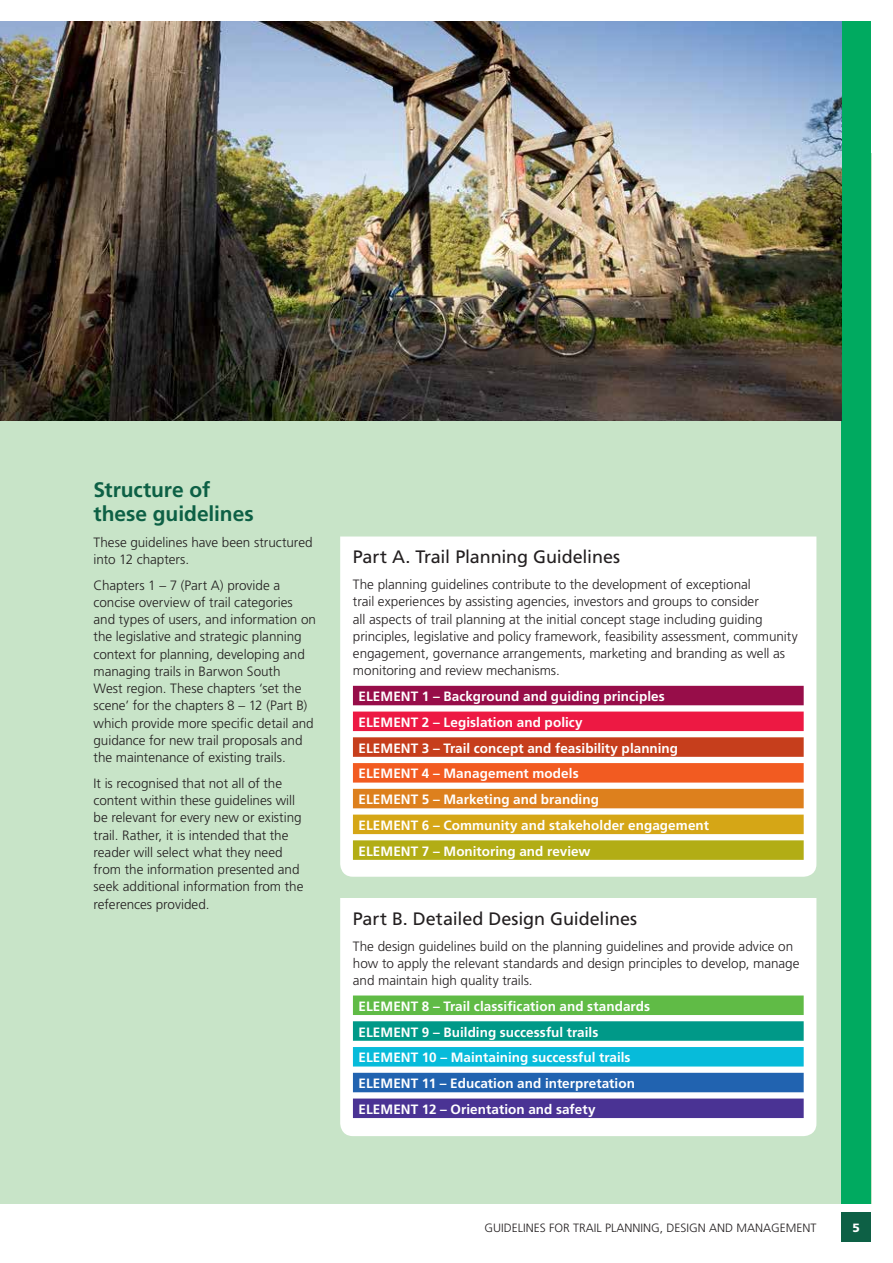
<style>
.page{position:relative;width:893px;height:1263px;background:#fff}
.page>*{position:absolute;margin:0;border:0;box-sizing:border-box;transform-origin:0 0}
.t1{font:700 21px/24px "Frutiger";letter-spacing:-.005em;color:#0d6045}
.t2{font:18px "Frutiger";letter-spacing:-.005em;color:#231f20}
.t3{font:300 13.5px/17.2px "Frutiger";letter-spacing:-.005em;color:#231f20}
.t4{font:700 13.5px/25.8px "Frutiger";letter-spacing:.005em;color:#fff}
.t5{font:300 12px "Frutiger";color:#231f20}
.t6{font:900 12px "Frutiger";color:#fff}
</style>
<div class="page">
<div style="left:0;top:153px;width:872px;height:1050px;background:#c8e4c8"></div>
<div style="left:841px;top:1212px;width:30px;height:30px;background:#0d6045"></div>
<div style="left:841px;top:21px;width:30px;height:1182px;background:#00aa60"></div>
<img style="left:0;top:21px;width:841px;height:400px">
<div style="left:340px;top:536px;width:476px;height:341px;background:#fff"></div>
<div style="left:353px;top:686px;width:451px;height:19px;background:#970d49"></div>
<div style="left:353px;top:711px;width:451px;height:20px;background:#ed1943"></div>
<div style="left:353px;top:737px;width:451px;height:20px;background:#c63e1c"></div>
<div style="left:353px;top:763px;width:451px;height:19px;background:#f25b21"></div>
<div style="left:353px;top:789px;width:451px;height:19px;background:#dd801d"></div>
<div style="left:353px;top:814px;width:451px;height:20px;background:#d5a616"></div>
<div style="left:353px;top:840px;width:451px;height:20px;background:#b2ad15"></div>
<div style="left:340px;top:898px;width:476px;height:238px;background:#fff"></div>
<div style="left:353px;top:995px;width:451px;height:20px;background:#60bb46"></div>
<div style="left:353px;top:1021px;width:451px;height:20px;background:#098"></div>
<div style="left:353px;top:1047px;width:451px;height:19px;background:#07bbda"></div>
<div style="left:353px;top:1073px;width:451px;height:19px;background:#2163b0"></div>
<div style="left:353px;top:1098px;width:451px;height:20px;background:#4a3394"></div>
<h1 class="t1" style="left:94px;top:477px;width:162px">Structure of these guidelines</h1>
<p class="t3" style="left:94px;top:533px;width:221px">These guidelines have been structured into 12 chapters.</p>
<p class="t3" style="left:94px;top:576px;width:224px">Chapters 1 – 7 (Part A) provide a concise overview of trail categories and types of users, and information on the legislative and strategic planning context for planning, developing and managing trails in Barwon South<br>West region. These chapters ‘set the scene’ for the chapters 8 – 12 (Part B) which provide more specific detail and guidance for new trail proposals and the maintenance of existing trails.</p>
<p class="t3" style="left:94px;top:775px;width:211px">It is recognised that not all of the content within these guidelines will be relevant for every new or existing trail. Rather, it is intended that the reader will select what they need from the information presented and seek additional information from the references provided.</p>
<h2 class="t2" style="left:353px;top:546px;width:269px">Part A. Trail Planning Guidelines</h2>
<p class="t3" style="left:353px;top:576px;width:446px">The planning guidelines contribute to the development of exceptional<br>trail experiences by assisting agencies, investors and groups to consider<br>all aspects of trail planning at the initial concept stage including guiding principles, legislative and policy framework, feasibility assessment, community engagement, governance arrangements, marketing and branding as well as monitoring and review mechanisms.</p>
<p class="t4" style="left:358px;top:683px;width:352px">ELEMENT 1 – Background and guiding principles ELEMENT 2 – Legislation and policy<br>ELEMENT 3 – Trail concept and feasibility planning ELEMENT 4 – Management models<br>ELEMENT 5 – Marketing and branding<br>ELEMENT 6 – Community and stakeholder engagement ELEMENT 7 – Monitoring and review</p>
<h2 class="t2" style="left:353px;top:908px;width:286px">Part B. Detailed Design Guidelines</h2>
<p class="t3" style="left:353px;top:937px;width:448px">The design guidelines build on the planning guidelines and provide advice on how to apply the relevant standards and design principles to develop, manage and maintain high quality trails.</p>
<p class="t4" style="left:358px;top:993px;width:293px">ELEMENT 8 – Trail classification and standards ELEMENT 9 – Building successful trails ELEMENT 10 – Maintaining successful trails ELEMENT 11 – Education and interpretation ELEMENT 12 – Orientation and safety</p>
<p class="t5" style="left:484px;top:1220px;width:334px">GUIDELINES FOR TRAIL PLANNING, DESIGN AND MANAGEMENT</p>
<p class="t6" style="left:852px;top:1220px;width:9px">5</p>
</div>
